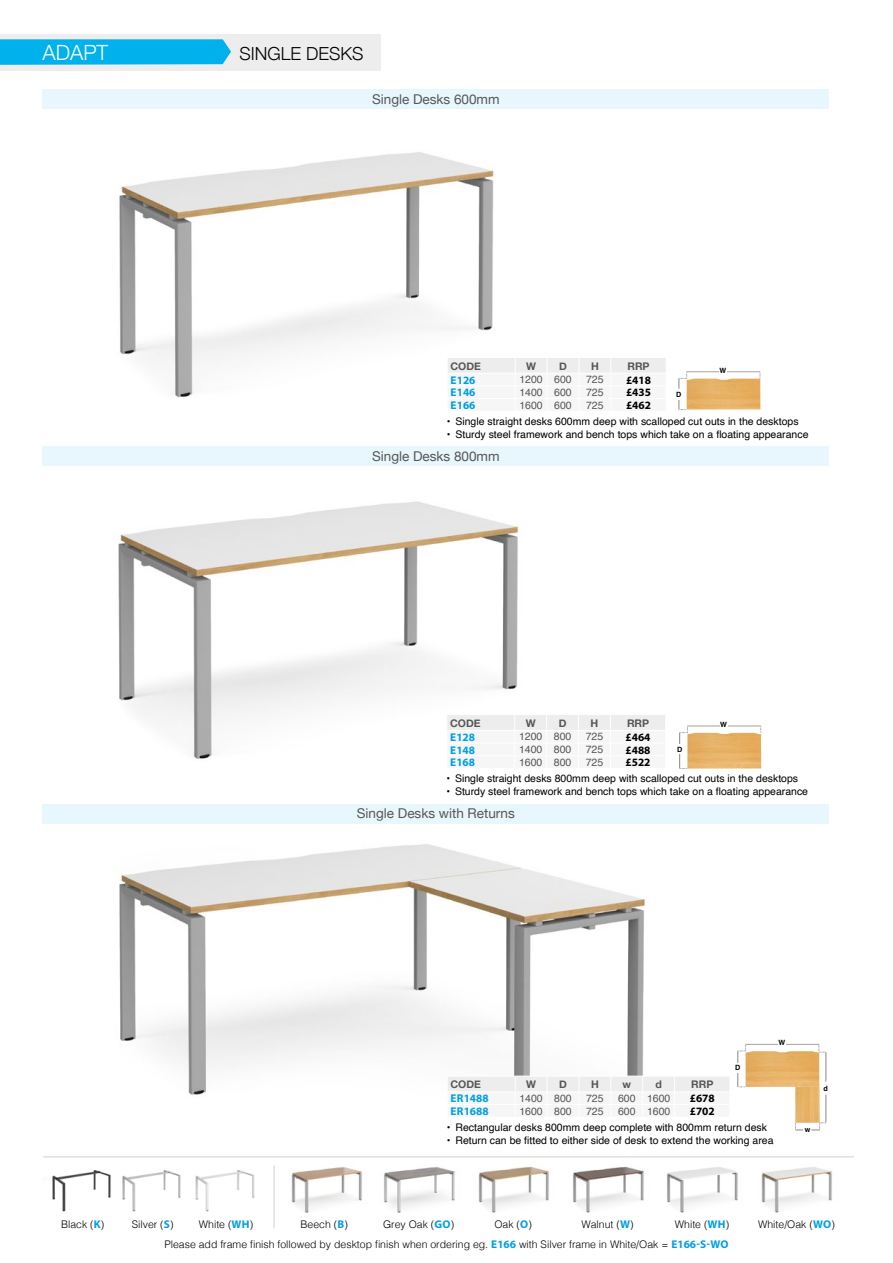
<style>
.page{position:relative;width:893px;height:1263px;background:#fff}
.page>*{position:absolute;margin:0;border:0;box-sizing:border-box;transform-origin:0 0}
.t1{font:300 21px "Helvetica Neue";color:#fff}
.t2{font:300 18px "Helvetica Neue";color:#000}
.t3{font:13.5px "Helvetica Neue";color:#575756}
.t4{font:700 11.25px "Myriad Pro";color:#009fe3}
.t5{font:700 11.25px "Myriad Pro";color:#000}
.t6{font:10.5px "Helvetica";color:#000}
.t7{font:300 10.5px "Helvetica";color:#000}
.t8{font:10.5px "Helvetica";color:#575756}
.t9{font:700 10.5px "Helvetica Neue";color:#575756}
.t10{font:700 7.2px "Helvetica";color:#000}
.s1{font-family:"Myriad Pro";font-weight:700;font-size:11.25px;color:#009fe3}
</style>
<div class="page">
<img style="left:118px;top:501px;width:401px;height:258px">
<img style="left:119px;top:844px;width:526px;height:251px">
<div style="left:0;top:34px;width:380px;height:36px;background:#ededed"></div>
<div style="left:43px;top:804px;width:786px;height:19px;background:#e8f6fe"></div>
<hr style="left:274px;top:1165px;width:1px;height:63px;background:#d0d0d0">
<hr style="left:43px;top:1157px;width:811px;height:1px;background:#d0d0d0">
<svg style="left:447px;top:1076px;width:282px;height:19px"></svg>
<img style="left:573px;top:1166px;width:71px;height:47px">
<img style="left:667px;top:1167px;width:71px;height:46px">
<img style="left:761px;top:1167px;width:71px;height:46px">
<img style="left:478px;top:1166px;width:71px;height:47px">
<img style="left:384px;top:1166px;width:71px;height:47px">
<img style="left:291px;top:1166px;width:71px;height:47px">
<img style="left:122px;top:1170px;width:59px;height:42px">
<img style="left:195px;top:1170px;width:60px;height:42px">
<img style="left:52px;top:1170px;width:59px;height:42px">
<img style="left:119px;top:152px;width:375px;height:246px">
<div style="left:43px;top:89px;width:786px;height:20px;background:#e8f6fe"></div>
<div style="left:43px;top:446px;width:786px;height:20px;background:#e8f6fe"></div>
<svg style="left:447px;top:357px;width:219px;height:41px"></svg>
<hr style="left:446px;top:714px;width:69px;height:1px;background:#fff">
<hr style="left:515px;top:714px;width:32px;height:1px;background:#fff">
<svg style="left:446px;top:715px;width:219px;height:44px"></svg>
<svg style="left:0;top:39px;width:231px;height:26px;background:#0bb3eb"></svg>
<img style="left:687px;top:379px;width:73px;height:31px">
<svg style="left:716px;top:378px;width:16px;height:2px"></svg>
<hr style="left:687px;top:371px;width:73px;height:1px;background:#a3a2a2">
<div style="left:719px;top:365px;width:7px;height:10px;background:#fff"></div>
<svg style="left:678px;top:372px;width:17px;height:17px"></svg>
<svg style="left:679px;top:400px;width:7px;height:10px"></svg>
<img style="left:687px;top:733px;width:74px;height:35px">
<svg style="left:716px;top:732px;width:16px;height:2px"></svg>
<hr style="left:687px;top:726px;width:74px;height:1px;background:#a3a2a2">
<div style="left:720px;top:719px;width:7px;height:10px;background:#fff"></div>
<svg style="left:753px;top:726px;width:9px;height:8px"></svg>
<svg style="left:679px;top:726px;width:16px;height:18px"></svg>
<svg style="left:679px;top:754px;width:8px;height:15px"></svg>
<img style="left:746px;top:1051px;width:73px;height:36px">
<svg style="left:774px;top:1051px;width:17px;height:1px"></svg>
<hr style="left:746px;top:1044px;width:73px;height:1px;background:#a3a2a2">
<div style="left:778px;top:1038px;width:7px;height:9px;background:#fff"></div>
<svg style="left:737px;top:1044px;width:16px;height:19px"></svg>
<svg style="left:737px;top:1073px;width:8px;height:14px"></svg>
<svg style="left:812px;top:1044px;width:15px;height:37px"></svg>
<svg style="left:811px;top:1094px;width:16px;height:37px"></svg>
<svg style="left:795px;top:1123px;width:8px;height:8px"></svg>
<img style="left:795px;top:1087px;width:25px;height:36px">
<h1 class="t1" style="left:43px;top:35px;width:67px">ADAPT</h1>
<h2 class="t2" style="left:240px;top:39px;width:126px">SINGLE DESKS</h2>
<p class="t3" style="left:372px;top:89px;width:129px">Single Desks 600mm</p>
<p class="t9" style="left:451px;top:358px;width:32px">CODE</p>
<p class="t9" style="left:526px;top:358px;width:11px">W</p>
<p class="t9" style="left:559px;top:358px;width:9px">D</p>
<p class="t9" style="left:591px;top:358px;width:9px">H</p>
<p class="t9" style="left:627px;top:358px;width:24px">RRP</p>
<p class="t4" style="left:451px;top:373px;width:26px">E126</p>
<p class="t8" style="left:519px;top:371px;width:54px">1200 600</p>
<p class="t8" style="left:586px;top:371px;width:19px">725</p>
<p class="t5" style="left:626px;top:373px;width:26px">£418</p>
<p class="t4" style="left:451px;top:385px;width:26px">E146</p>
<p class="t8" style="left:519px;top:384px;width:54px">1400 600</p>
<p class="t8" style="left:586px;top:384px;width:19px">725</p>
<p class="t5" style="left:626px;top:385px;width:26px">£435</p>
<p class="t4" style="left:451px;top:398px;width:26px">E166</p>
<p class="t8" style="left:519px;top:397px;width:54px">1600 600</p>
<p class="t8" style="left:586px;top:397px;width:19px">725</p>
<p class="t5" style="left:626px;top:398px;width:26px">£462</p>
<p class="t10" style="left:676px;top:388px;width:7px">D</p>
<p class="t10" style="left:719px;top:364px;width:8px">W</p>
<p class="t6" style="left:447px;top:413px;width:353px">• Single straight desks 600mm deep with scalloped cut outs in the desktops</p>
<p class="t6" style="left:447px;top:426px;width:363px">• Sturdy steel framework and bench tops which take on a floating appearance</p>
<p class="t3" style="left:372px;top:446px;width:129px">Single Desks 800mm</p>
<p class="t9" style="left:450px;top:715px;width:32px">CODE</p>
<p class="t9" style="left:526px;top:715px;width:11px">W</p>
<p class="t9" style="left:559px;top:715px;width:9px">D</p>
<p class="t9" style="left:591px;top:715px;width:9px">H</p>
<p class="t9" style="left:627px;top:715px;width:24px">RRP</p>
<p class="t4" style="left:450px;top:730px;width:26px">E128</p>
<p class="t8" style="left:519px;top:729px;width:54px">1200 800</p>
<p class="t8" style="left:586px;top:729px;width:19px">725</p>
<p class="t5" style="left:626px;top:730px;width:26px">£464</p>
<p class="t4" style="left:450px;top:742px;width:26px">E148</p>
<p class="t8" style="left:519px;top:741px;width:54px">1400 800</p>
<p class="t8" style="left:586px;top:741px;width:19px">725</p>
<p class="t5" style="left:626px;top:742px;width:26px">£488</p>
<p class="t4" style="left:450px;top:755px;width:26px">E168</p>
<p class="t8" style="left:519px;top:754px;width:54px">1600 800</p>
<p class="t8" style="left:586px;top:754px;width:19px">725</p>
<p class="t5" style="left:626px;top:755px;width:26px">£522</p>
<p class="t10" style="left:677px;top:743px;width:7px">D</p>
<p class="t10" style="left:720px;top:719px;width:8px">W</p>
<p class="t6" style="left:446px;top:770px;width:353px">• Single straight desks 800mm deep with scalloped cut outs in the desktops</p>
<p class="t6" style="left:446px;top:783px;width:363px">• Sturdy steel framework and bench tops which take on a floating appearance</p>
<p class="t10" style="left:733px;top:775px;width:7px">D</p>
<p class="t10" style="left:758px;top:781px;width:8px">W</p>
<p class="t3" style="left:357px;top:803px;width:160px">Single Desks with Returns</p>
<p class="t9" style="left:451px;top:1076px;width:32px">CODE</p>
<p class="t9" style="left:526px;top:1076px;width:11px">W</p>
<p class="t9" style="left:559px;top:1076px;width:9px">D</p>
<p class="t9" style="left:591px;top:1076px;width:9px">H</p>
<p class="t9" style="left:622px;top:1076px;width:10px">w</p>
<p class="t9" style="left:655px;top:1076px;width:8px">d</p>
<p class="t9" style="left:691px;top:1076px;width:24px">RRP</p>
<p class="t4" style="left:451px;top:1091px;width:39px">ER1488</p>
<p class="t8" style="left:519px;top:1090px;width:54px">1400 800</p>
<p class="t8" style="left:586px;top:1090px;width:19px">725</p>
<p class="t8" style="left:618px;top:1090px;width:54px">600 1600</p>
<p class="t5" style="left:690px;top:1091px;width:26px">£678</p>
<p class="t4" style="left:451px;top:1104px;width:39px">ER1688</p>
<p class="t8" style="left:519px;top:1103px;width:54px">1600 800</p>
<p class="t8" style="left:586px;top:1103px;width:19px">725</p>
<p class="t8" style="left:618px;top:1103px;width:54px">600 1600</p>
<p class="t5" style="left:690px;top:1104px;width:26px">£702</p>
<p class="t10" style="left:735px;top:1062px;width:7px">D</p>
<p class="t10" style="left:778px;top:1037px;width:8px">W</p>
<p class="t6" style="left:447px;top:1119px;width:322px">• Rectangular desks 800mm deep complete with 800mm return desk</p>
<p class="t6" style="left:447px;top:1132px;width:328px">• Return can be fitted to either side of desk to extend the working area</p>
<p class="t10" style="left:721px;top:1135px;width:8px">W</p>
<p class="t10" style="left:824px;top:1082px;width:6px">d</p>
<p class="t10" style="left:805px;top:1123px;width:7px">w</p>
<p class="t7" style="left:61px;top:1215px;width:45px">Black (<span class="s1">K</span>)</p>
<p class="t7" style="left:132px;top:1215px;width:43px">Silver (<span class="s1">S</span>)</p>
<p class="t7" style="left:199px;top:1215px;width:56px">White (<span class="s1">WH</span>)</p>
<p class="t7" style="left:301px;top:1215px;width:49px">Beech (<span class="s1">B</span>)</p>
<p class="t7" style="left:383px;top:1215px;width:73px">Grey Oak (<span class="s1">GO</span>)</p>
<p class="t7" style="left:494px;top:1215px;width:39px">Oak (<span class="s1">O</span>)</p>
<p class="t7" style="left:581px;top:1215px;width:54px">Walnut (<span class="s1">W</span>)</p>
<p class="t7" style="left:675px;top:1215px;width:56px">White (<span class="s1">WH</span>)</p>
<p class="t7" style="left:758px;top:1215px;width:78px">White/Oak (<span class="s1">WO</span>)</p>
<p class="t7" style="left:164px;top:1235px;width:566px">Please add frame finish followed by desktop finish when ordering eg. <span class="s1">E166</span> with Silver frame in White/Oak = <span class="s1">E166-S-WO</span></p>
</div>
